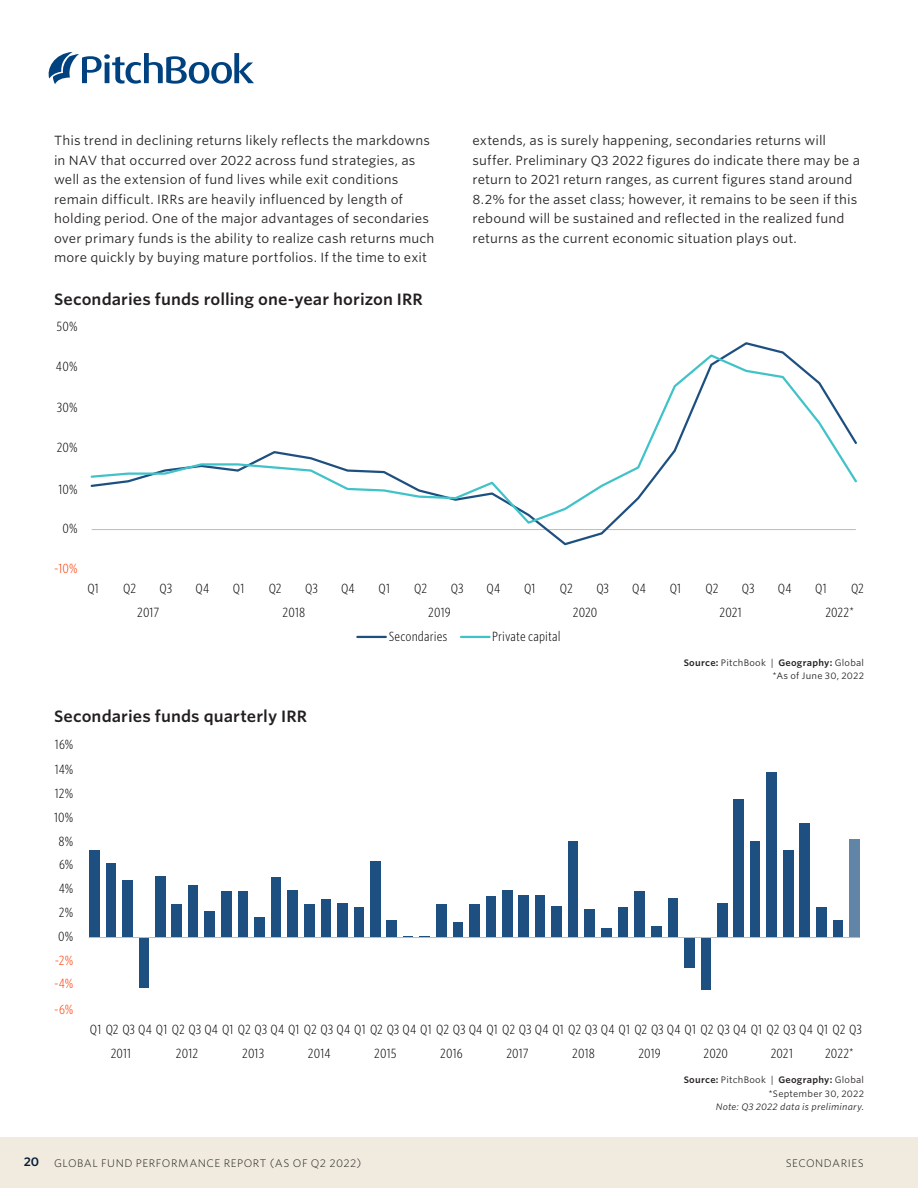
<style>
.page{position:relative;width:918px;height:1188px;background:#fff}
.page>*{position:absolute;margin:0;border:0;box-sizing:border-box;transform-origin:0 0}
.CR_Chart_title{font:600 15.75px "Whitney S Sm";letter-spacing:.005em;color:#231f20}
.CR_Body_copy_-_runt{font:12.75px/19.5px "Whitney S Sm";letter-spacing:.01em;color:#231f20}
.t1{font:300 12.75px/24px "Whitney Cond S Sm";letter-spacing:.005em;color:#000}
.t2{font:300 12.75px "Whitney Cond S Sm";color:#ff3800}
.t3{font:300 10.5px "Whitney S Sm";letter-spacing:.045em;color:#231f20}
.t4{font:600 9px "Whitney S Sm";letter-spacing:.025em;color:#231f20}
.CR_Source_tag{font:9px "Whitney S Sm";letter-spacing:.03em;color:#231f20}
.CR_Source_tag-2{font:italic 9px "Whitney S Sm";letter-spacing:.02em;color:#231f20}
.s1{font-weight:400}
.s2{font-weight:600;font-size:12px;color:#051c38}
</style>
<div class="page">
<div style="left:0;top:1137px;width:918px;height:51px;background:#f0ebde"></div>
<svg style="left:49px;top:52px;width:205px;height:32px"></svg>
<svg style="left:91px;top:342px;width:765px;height:204px"></svg>
<svg style="left:90px;top:353px;width:767px;height:172px"></svg>
<hr style="left:357px;top:636px;width:29px;height:2px;background:#1d5080">
<hr style="left:461px;top:636px;width:29px;height:2px;background:#40c2c9">
<div style="left:783px;top:850px;width:11px;height:88px;background:#1d5080"></div>
<div style="left:799px;top:823px;width:11px;height:115px;background:#1d5080"></div>
<div style="left:816px;top:907px;width:11px;height:31px;background:#1d5080"></div>
<div style="left:833px;top:920px;width:9px;height:18px;background:#1d5080"></div>
<div style="left:849px;top:839px;width:11px;height:99px;background:#6185a6"></div>
<div style="left:766px;top:773px;width:11px;height:165px;background:#1d5080"></div>
<div style="left:751px;top:841px;width:9px;height:97px;background:#1d5080"></div>
<div style="left:733px;top:800px;width:11px;height:138px;background:#1d5080"></div>
<div style="left:717px;top:903px;width:11px;height:35px;background:#1d5080"></div>
<div style="left:701px;top:938px;width:9px;height:52px;background:#1d5080"></div>
<div style="left:684px;top:938px;width:11px;height:30px;background:#1d5080"></div>
<div style="left:668px;top:898px;width:9px;height:40px;background:#1d5080"></div>
<div style="left:651px;top:926px;width:10px;height:12px;background:#1d5080"></div>
<div style="left:634px;top:892px;width:11px;height:46px;background:#1d5080"></div>
<div style="left:618px;top:907px;width:10px;height:31px;background:#1d5080"></div>
<div style="left:601px;top:928px;width:11px;height:10px;background:#1d5080"></div>
<div style="left:584px;top:909px;width:11px;height:29px;background:#1d5080"></div>
<div style="left:569px;top:841px;width:9px;height:97px;background:#1d5080"></div>
<div style="left:551px;top:906px;width:11px;height:32px;background:#1d5080"></div>
<div style="left:536px;top:895px;width:9px;height:43px;background:#1d5080"></div>
<div style="left:518px;top:895px;width:11px;height:43px;background:#1d5080"></div>
<div style="left:502px;top:890px;width:11px;height:48px;background:#1d5080"></div>
<div style="left:486px;top:896px;width:9px;height:42px;background:#1d5080"></div>
<div style="left:469px;top:904px;width:11px;height:34px;background:#1d5080"></div>
<div style="left:453px;top:922px;width:9px;height:16px;background:#1d5080"></div>
<div style="left:436px;top:904px;width:11px;height:34px;background:#1d5080"></div>
<div style="left:386px;top:920px;width:11px;height:18px;background:#1d5080"></div>
<div style="left:370px;top:861px;width:11px;height:77px;background:#1d5080"></div>
<div style="left:354px;top:907px;width:9px;height:31px;background:#1d5080"></div>
<div style="left:337px;top:903px;width:11px;height:35px;background:#1d5080"></div>
<div style="left:321px;top:899px;width:9px;height:39px;background:#1d5080"></div>
<div style="left:304px;top:904px;width:10px;height:34px;background:#1d5080"></div>
<div style="left:287px;top:890px;width:11px;height:48px;background:#1d5080"></div>
<div style="left:271px;top:877px;width:10px;height:61px;background:#1d5080"></div>
<div style="left:254px;top:917px;width:11px;height:21px;background:#1d5080"></div>
<div style="left:238px;top:892px;width:10px;height:46px;background:#1d5080"></div>
<div style="left:221px;top:892px;width:11px;height:46px;background:#1d5080"></div>
<div style="left:204px;top:911px;width:11px;height:27px;background:#1d5080"></div>
<div style="left:189px;top:885px;width:9px;height:53px;background:#1d5080"></div>
<div style="left:171px;top:904px;width:11px;height:34px;background:#1d5080"></div>
<div style="left:155px;top:876px;width:11px;height:62px;background:#1d5080"></div>
<div style="left:139px;top:938px;width:9px;height:50px;background:#1d5080"></div>
<div style="left:122px;top:880px;width:11px;height:58px;background:#1d5080"></div>
<div style="left:106px;top:863px;width:9px;height:75px;background:#1d5080"></div>
<div style="left:89px;top:850px;width:11px;height:88px;background:#1d5080"></div>
<hr style="left:89px;top:937px;width:771px;height:1px;background:#c0bcb2">
<p class="CR_Body_copy_-_runt" style="left:54px;top:131px;width:382px">This trend in declining returns likely reflects the markdowns in NAV that occurred over 2022 across fund strategies, as well as the extension of fund lives while exit conditions remain difficult. IRRs are heavily influenced by length of holding period. One of the major advantages of secondaries over primary funds is the ability to realize cash returns much more quickly by buying mature portfolios. If the time to exit</p>
<p class="CR_Body_copy_-_runt" style="left:472px;top:131px;width:389px">extends, as is surely happening, secondaries returns will suffer. Preliminary Q3 2022 figures do indicate there may be a return to 2021 return ranges, as current figures stand around 8.2% for the asset class; however, it remains to be seen if this rebound will be sustained and reflected in the realized fund returns as the current economic situation plays out.</p>
<p class="CR_Chart_title" style="left:54px;top:288px;width:370px">Secondaries funds rolling one-year horizon IRR</p>
<p class="t1" style="left:57px;top:314px;width:23px">50%</p>
<p class="t1" style="left:56px;top:354px;width:23px">40%</p>
<p class="t1" style="left:57px;top:395px;width:22px">30%</p>
<p class="t1" style="left:57px;top:435px;width:23px">20%</p>
<p class="t1" style="left:58px;top:477px;width:21px">10%</p>
<p class="t1" style="left:62px;top:516px;width:17px">0%</p>
<p class="t2" style="left:54px;top:560px;width:25px">-10%</p>
<p class="t1" style="left:87px;top:576px;width:13px">Q1</p>
<p class="t1" style="left:123px;top:576px;width:14px">Q2</p>
<p class="t1" style="left:160px;top:576px;width:14px">Q3</p>
<p class="t1" style="left:195px;top:576px;width:15px">Q4</p>
<p class="t1" style="left:233px;top:576px;width:13px">Q1</p>
<p class="t1" style="left:269px;top:576px;width:14px">Q2</p>
<p class="t1" style="left:305px;top:576px;width:14px">Q3</p>
<p class="t1" style="left:341px;top:576px;width:15px">Q4</p>
<p class="t1" style="left:379px;top:576px;width:13px">Q1</p>
<p class="t1" style="left:414px;top:576px;width:14px">Q2</p>
<p class="t1" style="left:451px;top:576px;width:14px">Q3</p>
<p class="t1" style="left:487px;top:576px;width:15px">Q4</p>
<p class="t1" style="left:524px;top:576px;width:13px">Q1</p>
<p class="t1" style="left:560px;top:576px;width:14px">Q2</p>
<p class="t1" style="left:596px;top:576px;width:14px">Q3</p>
<p class="t1" style="left:632px;top:576px;width:15px">Q4</p>
<p class="t1" style="left:670px;top:576px;width:13px">Q1</p>
<p class="t1" style="left:705px;top:576px;width:14px">Q2</p>
<p class="t1" style="left:742px;top:576px;width:14px">Q3</p>
<p class="t1" style="left:778px;top:576px;width:15px">Q4</p>
<p class="t1" style="left:815px;top:576px;width:13px">Q1</p>
<p class="t1" style="left:851px;top:576px;width:14px">Q2</p>
<p class="t1" style="left:137px;top:600px;width:24px">2017</p>
<p class="t1" style="left:283px;top:600px;width:24px">2018</p>
<p class="t1" style="left:428px;top:600px;width:24px">2019</p>
<p class="t1" style="left:573px;top:600px;width:26px">2020</p>
<p class="t1" style="left:720px;top:600px;width:24px">2021</p>
<p class="t1" style="left:825px;top:600px;width:30px">2022*</p>
<p class="t1" style="left:389px;top:624px;width:60px">Secondaries</p>
<p class="t1" style="left:492px;top:624px;width:70px">Private capital</p>
<p class="t4" style="left:684px;top:656px;width:182px">Source: <span class="s1">PitchBook |</span> Geography: <span class="s1">Global</span></p>
<p class="CR_Source_tag" style="left:773px;top:670px;width:93px">*As of June 30, 2022</p>
<p class="CR_Chart_title" style="left:54px;top:705px;width:255px">Secondaries funds quarterly IRR</p>
<p class="t1" style="left:55px;top:732px;width:20px">16%</p>
<p class="t1" style="left:55px;top:757px;width:20px">14%</p>
<p class="t1" style="left:55px;top:781px;width:20px">12%</p>
<p class="t1" style="left:54px;top:805px;width:21px">10%</p>
<p class="t1" style="left:59px;top:828px;width:16px">8%</p>
<p class="t1" style="left:59px;top:852px;width:16px">6%</p>
<p class="t1" style="left:59px;top:876px;width:16px">4%</p>
<p class="t1" style="left:59px;top:900px;width:16px">2%</p>
<p class="t1" style="left:58px;top:924px;width:17px">0%</p>
<p class="t2" style="left:55px;top:952px;width:20px">-2%</p>
<p class="t2" style="left:54px;top:975px;width:21px">-4%</p>
<p class="t2" style="left:54px;top:1001px;width:21px">-6%</p>
<p class="t1" style="left:111px;top:1017px;width:753px;text-indent:-21px">Q1 Q2 Q3 Q4 Q1 Q2 Q3 Q4 Q1 Q2 Q3 Q4 Q1 Q2 Q3 Q4 Q1 Q2 Q3 Q4 Q1 Q2 Q3 Q4 Q1 Q2 Q3 Q4 Q1 Q2 Q3 Q4 Q1 Q2 Q3 Q4 Q1 Q2 Q3 Q4 Q1 Q2 Q3 Q4 Q1 Q2 Q3<br>2011</p>
<p class="t1" style="left:176px;top:1041px;width:24px">2012</p>
<p class="t1" style="left:242px;top:1041px;width:23px">2013</p>
<p class="t1" style="left:308px;top:1041px;width:24px">2014</p>
<p class="t1" style="left:374px;top:1041px;width:24px">2015</p>
<p class="t1" style="left:440px;top:1041px;width:24px">2016</p>
<p class="t1" style="left:506px;top:1041px;width:24px">2017</p>
<p class="t1" style="left:572px;top:1041px;width:24px">2018</p>
<p class="t1" style="left:639px;top:1041px;width:24px">2019</p>
<p class="t1" style="left:704px;top:1041px;width:26px">2020</p>
<p class="t1" style="left:771px;top:1041px;width:24px">2021</p>
<p class="t1" style="left:825px;top:1041px;width:30px">2022*</p>
<p class="t4" style="left:684px;top:1074px;width:182px">Source: <span class="s1">PitchBook |</span> Geography: <span class="s1">Global</span></p>
<p class="CR_Source_tag" style="left:768px;top:1087px;width:97px">*September 30, 2022</p>
<p class="CR_Source_tag-2" style="left:716px;top:1101px;width:150px">Note: Q3 2022 data is preliminary.</p>
<p class="t3" style="left:24px;top:1156px;width:339px"><span class="s2">20</span> GLOBAL FUND PERFORMANCE REPORT (AS OF Q2 2022)</p>
<p class="t3" style="left:786px;top:1156px;width:80px">SECONDARIES</p>
</div>
